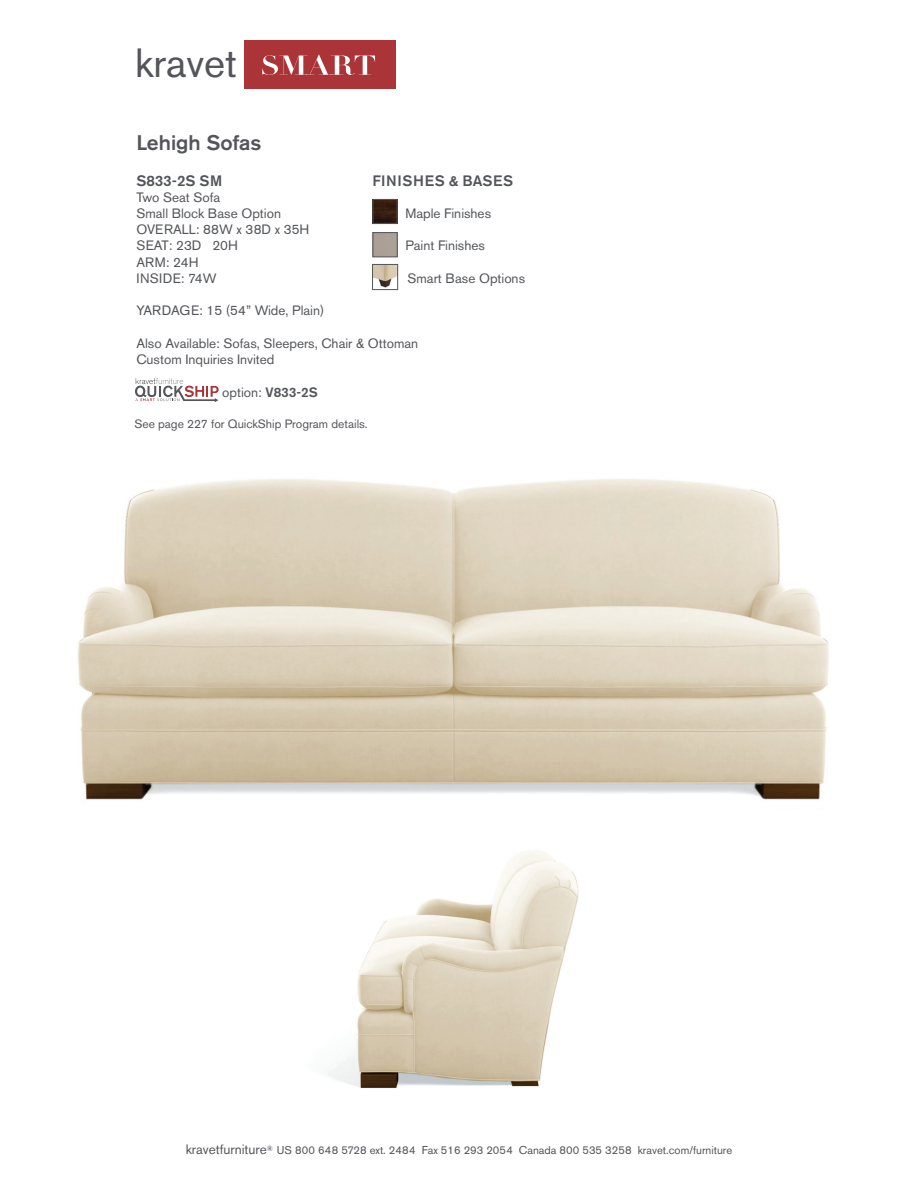
<style>
.page{position:relative;width:918px;height:1188px;background:#fff}
.page>*{position:absolute;margin:0;border:0;box-sizing:border-box;transform-origin:0 0}
.t1{font:40.5px "Akzidenz Grotesk BE";color:#54555a}
.t2{font:500 21px "Akzidenz Grotesk BE";color:#54555a}
.t3{font:500 15px "Akzidenz Grotesk BE";letter-spacing:.04em;color:#54555a}
.t4{font:13.5px "Akzidenz Grotesk BE";color:#54555a}
.t5{font:13.5px "Akzidenz Grotesk BE";letter-spacing:.02em;color:#54555a}
.t6{font:12px "Akzidenz Grotesk BE";color:#54555a}
.t7{font:11.25px "Akzidenz Grotesk BE";color:#54555a}
.s1{font-weight:500}
.s2{font-size:13.5px}
</style>
<div class="page">
<div style="left:244px;top:41px;width:151px;height:48px;background:#ab3439"></div>
<svg style="left:262px;top:55px;width:113px;height:20px"></svg>
<div style="left:373px;top:233px;width:24px;height:24px;border:1px solid #54555a"></div>
<img style="left:375px;top:201px;width:20px;height:21px">
<div style="left:373px;top:199px;width:24px;height:25px;border:1px solid #54555a"></div>
<img style="left:374px;top:266px;width:22px;height:22px">
<div style="left:372px;top:264px;width:26px;height:26px;border:1px solid #54555a"></div>
<img style="left:77px;top:479px;width:752px;height:321px">
<img style="left:328px;top:850px;width:251px;height:239px">
<svg style="left:135px;top:378px;width:84px;height:24px"></svg>
<h1 class="t1" style="left:135px;top:38px;width:104px">kravet</h1>
<p class="t2" style="left:136px;top:130px;width:127px">Lehigh Sofas</p>
<p class="t3" style="left:136px;top:171px;width:87px">S833-2S SM</p>
<p class="t4" style="left:136px;top:189px;width:85px">Two Seat Sofa</p>
<p class="t4" style="left:136px;top:205px;width:146px">Small Block Base Option</p>
<p class="t4" style="left:136px;top:222px;width:174px">OVERALL: 88W x 38D x 35H</p>
<p class="t4" style="left:136px;top:238px;width:103px">SEAT: 23D 20H</p>
<p class="t4" style="left:136px;top:254px;width:64px">ARM: 24H</p>
<p class="t5" style="left:136px;top:270px;width:82px">INSIDE: 74W</p>
<p class="t4" style="left:136px;top:303px;width:189px">YARDAGE: 15 (54” Wide, Plain)</p>
<p class="t4" style="left:136px;top:335px;width:283px">Also Available: Sofas, Sleepers, Chair &amp; Ottoman</p>
<p class="t4" style="left:136px;top:351px;width:140px">Custom Inquiries Invited</p>
<p class="t3" style="left:372px;top:171px;width:142px">FINISHES &amp; BASES</p>
<p class="t4" style="left:405px;top:205px;width:87px">Maple Finishes</p>
<p class="t4" style="left:405px;top:238px;width:81px">Paint Finishes</p>
<p class="t4" style="left:408px;top:270px;width:119px">Smart Base Options</p>
<p class="t4" style="left:222px;top:385px;width:97px">option: <span class="s1">V833-2S</span></p>
<p class="t6" style="left:134px;top:417px;width:235px">See page 227 for QuickShip Program details.</p>
<p class="t7" style="left:186px;top:1143px;width:548px"><span class="s2">kravetfurniture</span><sup>®</sup> US 800 648 5728 ext. 2484 Fax 516 293 2054 Canada 800 535 3258 kravet.com/furniture</p>
</div>
